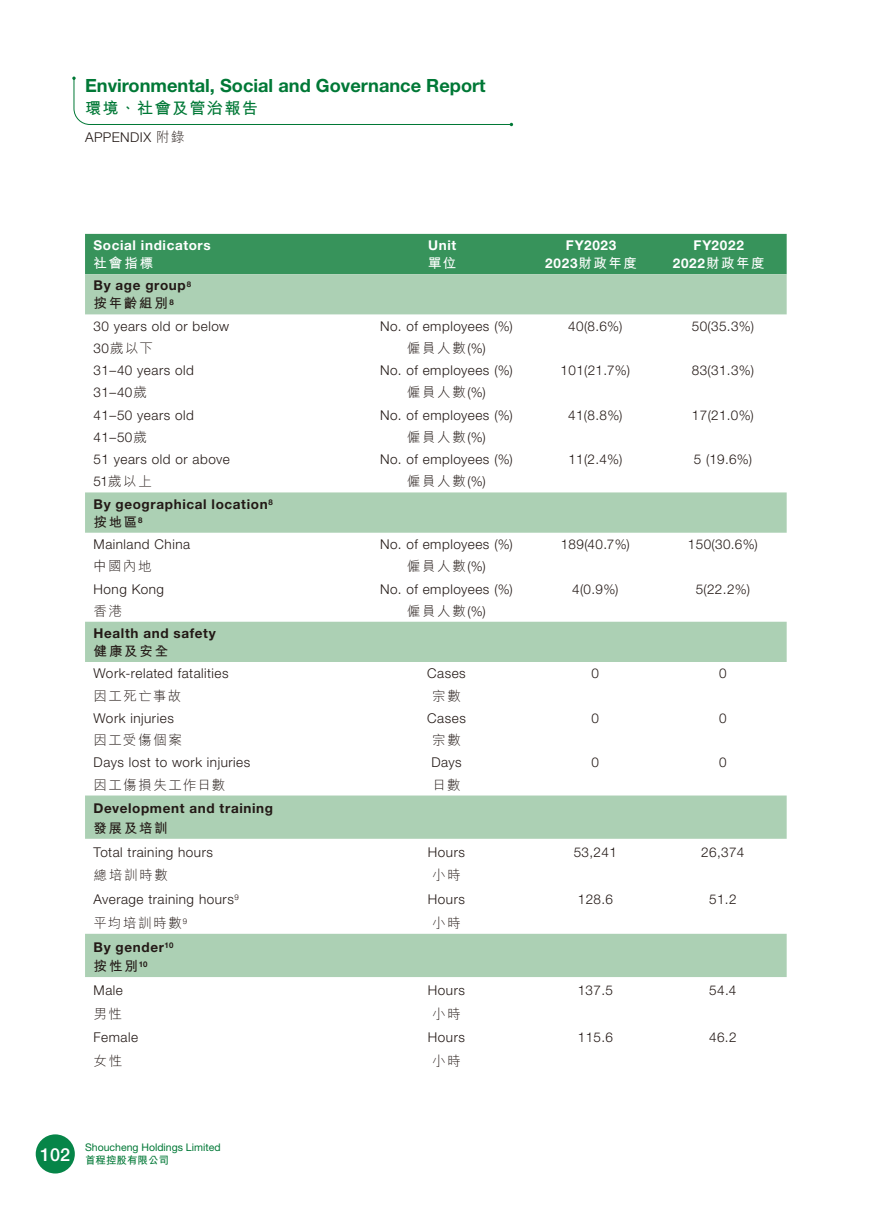
<style>
.page{position:relative;width:893px;height:1212px;background:#fff}
.page>*{position:absolute;margin:0;border:0;box-sizing:border-box;transform-origin:0 0}
.t1{font:700 18.15px "Helvetica Neue LT Std";color:#007836}
.t2{font:700 16.2px "M Hei HK";letter-spacing:.075em;color:#007836}
.t3{font:300 13.5px "Helvetica Neue LT Std";letter-spacing:.035em;color:#231916}
.t4{font:300 13.5px "M Hei HK";letter-spacing:.115em;color:#231916}
.t5{font:700 13.5px "Helvetica Neue LT Std";letter-spacing:.045em;color:#231916}
.t6{font:700 13.5px/18px "Helvetica Neue LT Std";letter-spacing:.05em;color:#fff;text-align:center}
.t7{font:700 13.5px "M Hei HK";letter-spacing:.13em;color:#231916}
.t8{font:300 13.5px "M Hei HK";letter-spacing:.085em;color:#231916}
.t9{font:700 13.5px "M Hei HK";letter-spacing:.13em;color:#fff}
.t10{font:10.5px "Helvetica Neue LT Std";color:#007836}
.t11{font:700 10.5px "M Hei HK";color:#007836}
.s1{font-family:"M Hei HK"}
.s2{font-family:"Helvetica Neue LT Std"}
</style>
<div class="page">
<div style="left:36px;top:1134px;width:39px;height:39px;background:#068548;border-radius:50%"></div>
<svg style="left:72px;top:77px;width:441px;height:49px"></svg>
<div style="left:85px;top:234px;width:702px;height:40px;background:#37935b"></div>
<svg style="left:85px;top:274px;width:702px;height:388px"></svg>
<div style="left:85px;top:795px;width:702px;height:44px;background:#acd0b4"></div>
<div style="left:85px;top:934px;width:702px;height:43px;background:#acd0b4"></div>
<h1 class="t1" style="left:85px;top:74px;width:402px">Environmental, Social and Governance Report</h1>
<p class="t2" style="left:85px;top:96px;width:174px">環境、社會及管治報告</p>
<p class="t3" style="left:85px;top:129px;width:101px">APPENDIX <span class="s1">附錄</span></p>
<p class="t6" style="left:94px;top:236px;width:119px">Social indicators</p>
<p class="t9" style="left:94px;top:253px;width:61px">社會指標</p>
<p class="t6" style="left:428px;top:236px;width:30px">Unit</p>
<p class="t9" style="left:428px;top:253px;width:30px">單位</p>
<p class="t6" style="left:545px;top:236px;width:93px">FY2023<br>2023<span class="s1">財政年度</span></p>
<p class="t6" style="left:673px;top:236px;width:93px">FY2022<br>2022<span class="s1">財政年度</span></p>
<p class="t5" style="left:94px;top:277px;width:99px">By age group<sup>8</sup></p>
<p class="t7" style="left:94px;top:294px;width:82px">按年齡組別<sup>8</sup></p>
<p class="t3" style="left:94px;top:318px;width:137px">30 years old or below</p>
<p class="t3" style="left:380px;top:318px;width:134px">No. of employees (%)</p>
<p class="t3" style="left:568px;top:318px;width:56px">40(8.6%)</p>
<p class="t3" style="left:692px;top:318px;width:64px">50(35.3%)</p>
<p class="t4" style="left:94px;top:341px;width:61px"><span class="s2">30</span>歲以下</p>
<p class="t4" style="left:407px;top:341px;width:80px">僱員人數<span class="s2">(%)</span></p>
<p class="t3" style="left:94px;top:362px;width:102px">31–40 years old</p>
<p class="t3" style="left:380px;top:362px;width:134px">No. of employees (%)</p>
<p class="t3" style="left:561px;top:362px;width:71px">101(21.7%)</p>
<p class="t3" style="left:692px;top:362px;width:64px">83(31.3%)</p>
<p class="t3" style="left:94px;top:384px;width:55px">31–40<span class="s1">歲</span></p>
<p class="t4" style="left:407px;top:386px;width:80px">僱員人數<span class="s2">(%)</span></p>
<p class="t3" style="left:94px;top:407px;width:102px">41–50 years old</p>
<p class="t3" style="left:380px;top:407px;width:134px">No. of employees (%)</p>
<p class="t3" style="left:568px;top:407px;width:56px">41(8.8%)</p>
<p class="t3" style="left:692px;top:407px;width:63px">17(21.0%)</p>
<p class="t3" style="left:94px;top:429px;width:55px">41–50<span class="s1">歲</span></p>
<p class="t4" style="left:407px;top:430px;width:80px">僱員人數<span class="s2">(%)</span></p>
<p class="t3" style="left:94px;top:451px;width:138px">51 years old or above</p>
<p class="t3" style="left:380px;top:451px;width:134px">No. of employees (%)</p>
<p class="t3" style="left:568px;top:451px;width:55px">11(2.4%)</p>
<p class="t3" style="left:694px;top:451px;width:60px">5 (19.6%)</p>
<p class="t4" style="left:94px;top:475px;width:60px"><span class="s2">51</span>歲以上</p>
<p class="t4" style="left:407px;top:475px;width:80px">僱員人數<span class="s2">(%)</span></p>
<p class="t5" style="left:94px;top:495px;width:181px">By geographical location<sup>8</sup></p>
<p class="t7" style="left:94px;top:512px;width:50px">按地區<sup>8</sup></p>
<p class="t3" style="left:94px;top:536px;width:98px">Mainland China</p>
<p class="t3" style="left:380px;top:536px;width:134px">No. of employees (%)</p>
<p class="t3" style="left:561px;top:536px;width:71px">189(40.7%)</p>
<p class="t3" style="left:688px;top:536px;width:71px">150(30.6%)</p>
<p class="t4" style="left:94px;top:559px;width:59px">中國內地</p>
<p class="t4" style="left:407px;top:559px;width:80px">僱員人數<span class="s2">(%)</span></p>
<p class="t3" style="left:94px;top:580px;width:72px">Hong Kong</p>
<p class="t3" style="left:380px;top:580px;width:134px">No. of employees (%)</p>
<p class="t3" style="left:572px;top:580px;width:48px">4(0.9%)</p>
<p class="t3" style="left:696px;top:580px;width:56px">5(22.2%)</p>
<p class="t4" style="left:94px;top:604px;width:30px">香港</p>
<p class="t4" style="left:407px;top:604px;width:80px">僱員人數<span class="s2">(%)</span></p>
<p class="t5" style="left:94px;top:625px;width:124px">Health and safety</p>
<p class="t7" style="left:94px;top:641px;width:76px">健康及安全</p>
<p class="t3" style="left:94px;top:665px;width:137px">Work-related fatalities</p>
<p class="t3" style="left:427px;top:665px;width:40px">Cases</p>
<p class="t3" style="left:592px;top:665px;width:9px">0</p>
<p class="t3" style="left:719px;top:665px;width:9px">0</p>
<p class="t4" style="left:94px;top:689px;width:89px">因工死亡事故</p>
<p class="t4" style="left:432px;top:689px;width:30px">宗數</p>
<p class="t3" style="left:94px;top:710px;width:82px">Work injuries</p>
<p class="t3" style="left:427px;top:710px;width:40px">Cases</p>
<p class="t3" style="left:592px;top:710px;width:9px">0</p>
<p class="t3" style="left:719px;top:710px;width:9px">0</p>
<p class="t4" style="left:94px;top:733px;width:90px">因工受傷個案</p>
<p class="t4" style="left:432px;top:733px;width:30px">宗數</p>
<p class="t3" style="left:94px;top:754px;width:158px">Days lost to work injuries</p>
<p class="t3" style="left:431px;top:754px;width:32px">Days</p>
<p class="t3" style="left:592px;top:754px;width:9px">0</p>
<p class="t3" style="left:719px;top:754px;width:9px">0</p>
<p class="t8" style="left:94px;top:778px;width:133px">因工傷損失工作日數</p>
<p class="t4" style="left:433px;top:778px;width:29px">日數</p>
<p class="t5" style="left:94px;top:800px;width:181px">Development and training</p>
<p class="t7" style="left:94px;top:818px;width:76px">發展及培訓</p>
<p class="t3" style="left:94px;top:843px;width:121px">Total training hours</p>
<p class="t3" style="left:428px;top:843px;width:39px">Hours</p>
<p class="t3" style="left:574px;top:843px;width:45px">53,241</p>
<p class="t3" style="left:701px;top:843px;width:45px">26,374</p>
<p class="t4" style="left:94px;top:868px;width:76px">總培訓時數</p>
<p class="t4" style="left:432px;top:868px;width:30px">小時</p>
<p class="t3" style="left:94px;top:891px;width:147px">Average training hours<sup>9</sup></p>
<p class="t3" style="left:428px;top:891px;width:39px">Hours</p>
<p class="t3" style="left:578px;top:891px;width:37px">128.6</p>
<p class="t3" style="left:709px;top:891px;width:29px">51.2</p>
<p class="t4" style="left:94px;top:916px;width:95px">平均培訓時數<sup>9</sup></p>
<p class="t4" style="left:432px;top:916px;width:30px">小時</p>
<p class="t5" style="left:94px;top:938px;width:81px">By gender<sup>10</sup></p>
<p class="t7" style="left:94px;top:956px;width:56px">按性別<sup>10</sup></p>
<p class="t3" style="left:94px;top:982px;width:31px">Male</p>
<p class="t3" style="left:428px;top:982px;width:39px">Hours</p>
<p class="t3" style="left:578px;top:982px;width:37px">137.5</p>
<p class="t3" style="left:709px;top:982px;width:29px">54.4</p>
<p class="t4" style="left:94px;top:1007px;width:30px">男性</p>
<p class="t4" style="left:432px;top:1007px;width:30px">小時</p>
<p class="t3" style="left:94px;top:1029px;width:46px">Female</p>
<p class="t3" style="left:428px;top:1029px;width:39px">Hours</p>
<p class="t3" style="left:578px;top:1029px;width:37px">115.6</p>
<p class="t3" style="left:709px;top:1029px;width:29px">46.2</p>
<p class="t4" style="left:94px;top:1054px;width:30px">女性</p>
<p class="t4" style="left:432px;top:1054px;width:30px">小時</p>
<p class="t10" style="left:85px;top:1141px;width:137px">Shoucheng Holdings Limited</p>
<p class="t11" style="left:40px;top:1152px;width:130px"><sup>102</sup> 首程控股有限公司</p>
</div>
